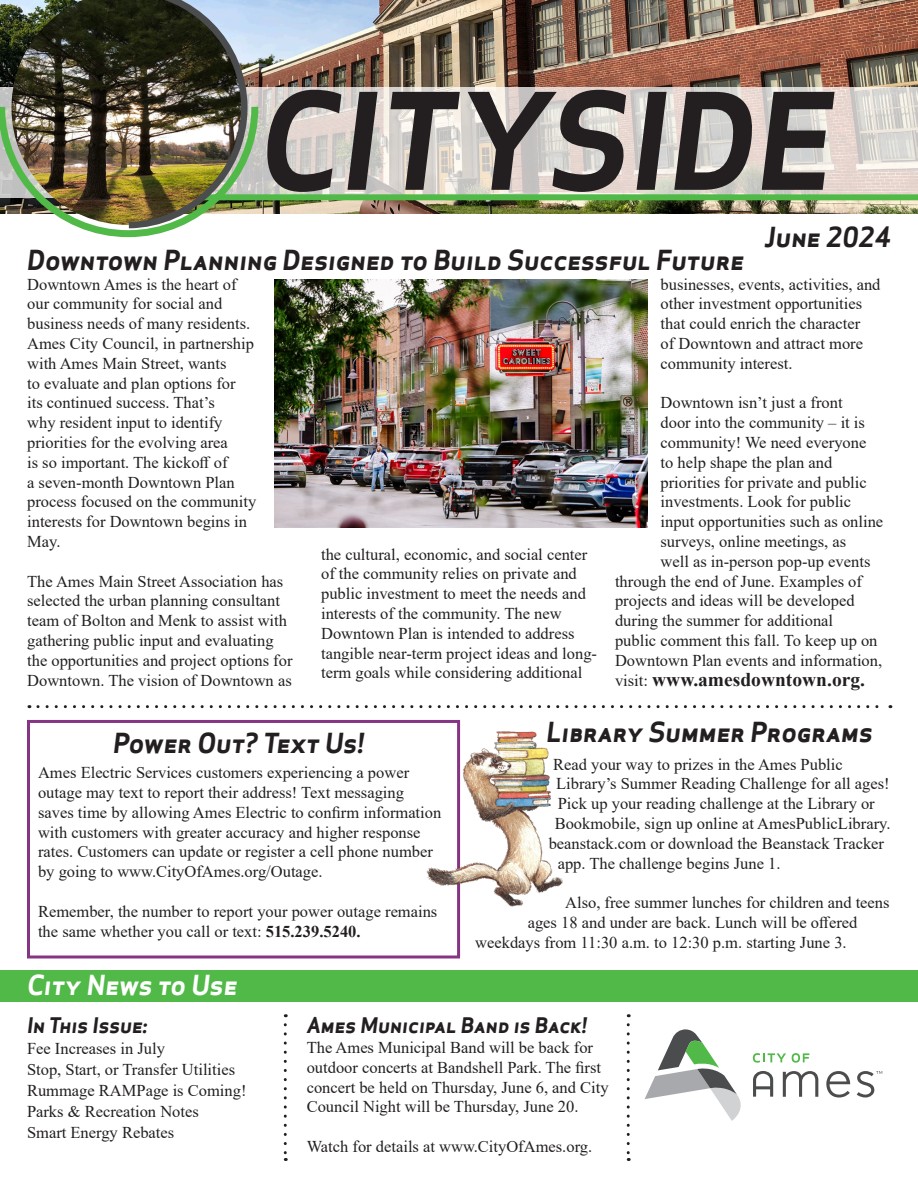
<style>
.page{position:relative;width:918px;height:1188px;background:#fff}
.page>*{position:absolute;margin:0;border:0;box-sizing:border-box;transform-origin:0 0}
.t1{font:italic 700 130.65px "Apex Sans";color:#231f20}
.t2{font:italic 700 27px "Apex Sans";color:#231f20}
.t3{font:italic 700 27px "Apex Sans";color:#fff}
.t4{font:italic 700 21px "Apex Sans";color:#231f20}
.t5{font:700 19.5px "Times New Roman";color:#231f20}
.t6{font:16.5px/19.8px "Times New Roman";color:#231f20}
.s1{font-weight:400;font-size:16.5px}
.s2{font-weight:700}
</style>
<div class="page">
<img style="left:258px;top:0;width:660px;height:214px">
<svg style="left:258px;top:87px;width:660px;height:107px"></svg>
<div style="left:197px;top:194px;width:721px;height:6px;background:#51b948"></div>
<div style="left:0;top:970px;width:918px;height:31px;background:#51b948"></div>
<svg style="left:284px;top:1025px;width:3px;height:136px"></svg>
<svg style="left:627px;top:1025px;width:3px;height:136px"></svg>
<svg style="left:753px;top:1053px;width:33px;height:10px"></svg>
<svg style="left:792px;top:1053px;width:17px;height:10px"></svg>
<svg style="left:645px;top:1029px;width:96px;height:92px"></svg>
<svg style="left:783px;top:1071px;width:35px;height:26px"></svg>
<svg style="left:826px;top:1071px;width:24px;height:27px"></svg>
<svg style="left:753px;top:1071px;width:20px;height:26px"></svg>
<svg style="left:857px;top:1071px;width:25px;height:27px"></svg>
<img style="left:0;top:0;width:258px;height:237px">
<svg style="left:38px;top:705px;width:853px;height:3px"></svg>
<div style="left:27px;top:720px;width:433px;height:238px;border:3px solid #863584"></div>
<img style="left:426px;top:730px;width:137px;height:182px">
<img style="left:275px;top:280px;width:372px;height:248px">
<p class="t1" style="left:259px;top:57px;width:576px">CITYSIDE</p>
<p class="t2" style="left:765px;top:220px;width:128px">June 2024</p>
<p class="t2" style="left:27px;top:243px;width:719px">Downtown Planning Designed to Build Successful Future</p>
<p class="t6" style="left:27px;top:274px;width:231px">Downtown Ames is the heart of our community for social and business needs of many residents.<br>Ames City Council, in partnership with Ames Main Street, wants<br>to evaluate and plan options for<br>its continued success. That’s<br>why resident input to identify priorities for the evolving area<br>is so important. The kickoff of<br>a seven-month Downtown Plan process focused on the community interests for Downtown begins in<br>May.</p>
<p class="t6" style="left:27px;top:571px;width:267px">The Ames Main Street Association has selected the urban planning consultant team of Bolton and Menk to assist with gathering public input and evaluating the opportunities and project options for Downtown. The vision of Downtown as</p>
<p class="t6" style="left:321px;top:544px;width:277px">the cultural, economic, and social center of the community relies on private and public investment to meet the needs and interests of the community. The new Downtown Plan is intended to address tangible near-term project ideas and long&shy;term goals while considering additional</p>
<p class="t6" style="left:661px;top:274px;width:221px">businesses, events, activities, and other investment opportunities that could enrich the character<br>of Downtown and attract more community interest.</p>
<p class="t6" style="left:661px;top:392px;width:184px">Downtown isn’t just a front</p>
<p class="t6" style="left:661px;top:412px;width:206px">door into the community – it is</p>
<p class="t6" style="left:661px;top:432px;width:207px">community! We need everyone</p>
<p class="t6" style="left:661px;top:452px;width:173px">to help shape the plan and</p>
<p class="t6" style="left:661px;top:472px;width:208px">priorities for private and public</p>
<p class="t6" style="left:661px;top:491px;width:192px">investments. Look for public</p>
<p class="t6" style="left:661px;top:511px;width:224px">input opportunities such as online</p>
<p class="t6" style="left:661px;top:531px;width:187px">surveys, online meetings, as</p>
<p class="t6" style="left:661px;top:551px;width:211px">well as in-person pop-up events</p>
<p class="t6" style="left:615px;top:571px;width:249px">through the end of June. Examples of</p>
<p class="t6" style="left:615px;top:590px;width:241px">projects and ideas will be developed</p>
<p class="t6" style="left:615px;top:610px;width:220px">during the summer for additional</p>
<p class="t6" style="left:615px;top:630px;width:264px">public comment this fall. To keep up on</p>
<p class="t6" style="left:615px;top:650px;width:269px">Downtown Plan events and information,</p>
<p class="t5" style="left:615px;top:665px;width:252px"><span class="s1">visit:</span> www.amesdowntown.org.</p>
<p class="t2" style="left:113px;top:726px;width:252px">Power Out? Text Us!</p>
<p class="t6" style="left:38px;top:762px;width:405px">Ames Electric Services customers experiencing a power outage may text to report their address! Text messaging saves time by allowing Ames Electric to confirm information with customers with greater accuracy and higher response rates. Customers can update or register a cell phone number by going to www.CityOfAmes.org/Outage.</p>
<p class="t6" style="left:38px;top:901px;width:401px">Remember, the number to report your power outage remains the same whether you call or text: <span class="s2">515.239.5240.</span></p>
<p class="t3" style="left:27px;top:967px;width:212px">City News to Use</p>
<p class="t2" style="left:547px;top:715px;width:328px">Library Summer Programs</p>
<p class="t6" style="left:553px;top:754px;width:291px">Read your way to prizes in the Ames Public</p>
<p class="t6" style="left:556px;top:773px;width:335px">Library’s Summer Reading Challenge for all ages!</p>
<p class="t6" style="left:558px;top:793px;width:319px">Pick up your reading challenge at the Library or</p>
<p class="t6" style="left:555px;top:813px;width:337px">Bookmobile, sign up online at AmesPublicLibrary.</p>
<p class="t6" style="left:549px;top:833px;width:337px">beanstack.com or download the Beanstack Tracker</p>
<p class="t6" style="left:558px;top:853px;width:224px">app. The challenge begins June 1.</p>
<p class="t6" style="left:565px;top:892px;width:326px">Also, free summer lunches for children and teens</p>
<p class="t6" style="left:528px;top:912px;width:331px">ages 18 and under are back. Lunch will be offered</p>
<p class="t6" style="left:475px;top:932px;width:373px">weekdays from 11:30 a.m. to 12:30 p.m. starting June 3.</p>
<p class="t4" style="left:27px;top:1012px;width:122px">In This Issue:</p>
<p class="t6" style="left:27px;top:1038px;width:139px">Fee Increases in July</p>
<p class="t6" style="left:27px;top:1059px;width:210px">Stop, Start, or Transfer Utilities</p>
<p class="t6" style="left:27px;top:1080px;width:221px">Rummage RAMPage is Coming!</p>
<p class="t6" style="left:27px;top:1101px;width:173px">Parks &amp; Recreation Notes</p>
<p class="t6" style="left:27px;top:1122px;width:149px">Smart Energy Rebates</p>
<p class="t4" style="left:307px;top:1012px;width:282px">Ames Municipal Band is Back!</p>
<p class="t6" style="left:307px;top:1037px;width:303px">The Ames Municipal Band will be back for outdoor concerts at Bandshell Park. The first concert be held on Thursday, June 6, and City Council Night will be Thursday, June 20.</p>
<p class="t6" style="left:307px;top:1136px;width:287px">Watch for details at www.CityOfAmes.org.</p>
</div>
